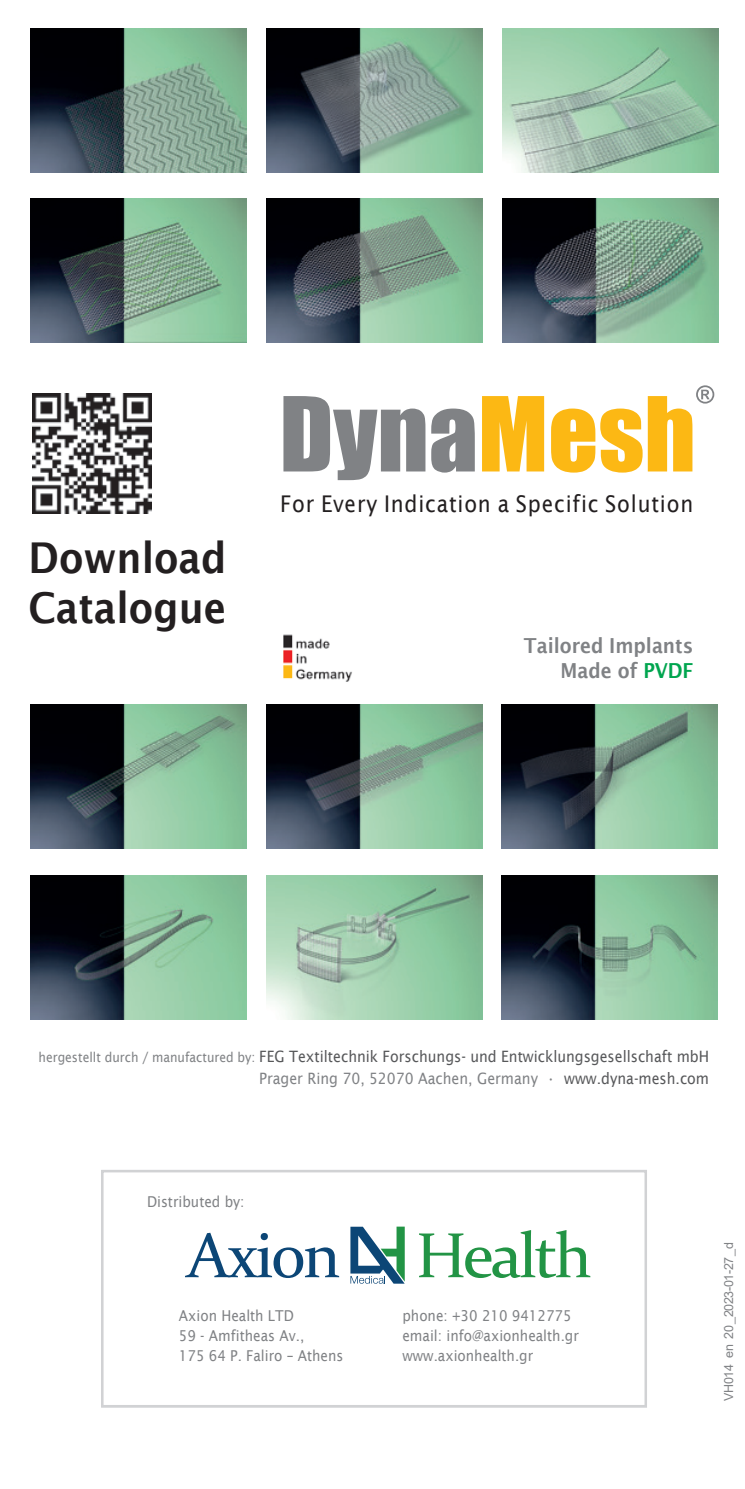
<style>
.page{position:relative;width:745px;height:1489px;background:#fff}
.page>*{position:absolute;margin:0;border:0;box-sizing:border-box;transform-origin:0 0}
.t1{font:600 42.5px/50px "Lucida Sans";color:#231f20;scale:.9 1}
.t2{font:23px "Lucida Sans";letter-spacing:.04em;color:#231f20;scale:.9 1}
.t3{font:600 20.75px/24.8px "Lucida Sans";color:#808285;text-align:right;scale:.9 1}
.t4{font:15.75px/22.2px "Lucida Sans";color:#57585a;text-align:right;scale:.9 1}
.t5{font:15px/20px "Lucida Sans";color:#808285;scale:.9 1}
.t6{font:13.5px "Lucida Sans";color:#808285;scale:.9 1}
.t7{font:12.5px "Arial";letter-spacing:-.03em;color:#808285}
.s1{color:#00a54f}
.s2{font-size:13.5px;color:#808285}
.s3{color:#808285}
</style>
<div class="page">
<img style="left:30px;top:28px;width:216px;height:144px">
<img style="left:30px;top:199px;width:216px;height:144px">
<img style="left:502px;top:199px;width:216px;height:144px">
<img style="left:266px;top:28px;width:215px;height:144px">
<img style="left:502px;top:28px;width:215px;height:144px">
<img style="left:266px;top:199px;width:215px;height:144px">
<img style="left:283px;top:634px;width:69px;height:48px">
<img style="left:30px;top:705px;width:216px;height:143px">
<img style="left:266px;top:705px;width:215px;height:143px">
<img style="left:266px;top:875px;width:215px;height:144px">
<img style="left:30px;top:875px;width:216px;height:144px">
<img style="left:501px;top:875px;width:216px;height:144px">
<img style="left:501px;top:705px;width:216px;height:143px">
<svg style="left:482px;top:385px;width:231px;height:87px"></svg>
<svg style="left:283px;top:396px;width:191px;height:84px"></svg>
<div style="left:101px;top:1169px;width:545px;height:238px;background:#fff;border:2px solid #d1d2d4"></div>
<svg style="left:419px;top:1230px;width:171px;height:47px"></svg>
<svg style="left:185px;top:1232px;width:154px;height:45px"></svg>
<svg style="left:350px;top:1226px;width:54px;height:57px"></svg>
<img style="left:32px;top:394px;width:119px;height:119px">
<h1 class="t1" style="left:29px;top:532px;width:221px">Download<br>Catalogue</h1>
<h2 class="t2" style="left:280px;top:490px;width:460px">For Every Indication a Specific Solution</h2>
<h3 class="t3" style="left:523px;top:632px;width:190px">Tailored Implants<br>Made of <span class="s1">PVDF</span></h3>
<p class="t4" style="left:38px;top:1044px;width:746px"><span class="s2">hergestellt durch / manufactured by:</span> FEG Textiltechnik Forschungs- und Entwicklungsgesellschaft mbH<br><span class="s3">Prager Ring 70, 52070 Aachen, Germany •</span> www.dyna-mesh.com</p>
<p class="t6" style="left:145px;top:1189px;width:98px">Distributed by:</p>
<p class="t5" style="left:147px;top:1190px;width:110px">Distributed by:</p>
<p class="t5" style="left:179px;top:1305px;width:184px">Axion Health LTD<br>59 - Amfitheas Av.,<br>175 64 P. Faliro – Athens</p>
<p class="t5" style="left:402px;top:1305px;width:197px">phone: +30 210 9412775 email: info@axionhealth.gr www.axionhealth.gr</p>
<p class="t7" style="left:719px;top:1358px;width:118px;rotate:-90deg">en 01_2023-01-27 _d</p>
<p class="t7" style="left:719px;top:1339px;width:15px;rotate:-90deg">20</p>
<p class="t7" style="left:719px;top:1400px;width:38px;rotate:-90deg">VH014</p>
</div>
